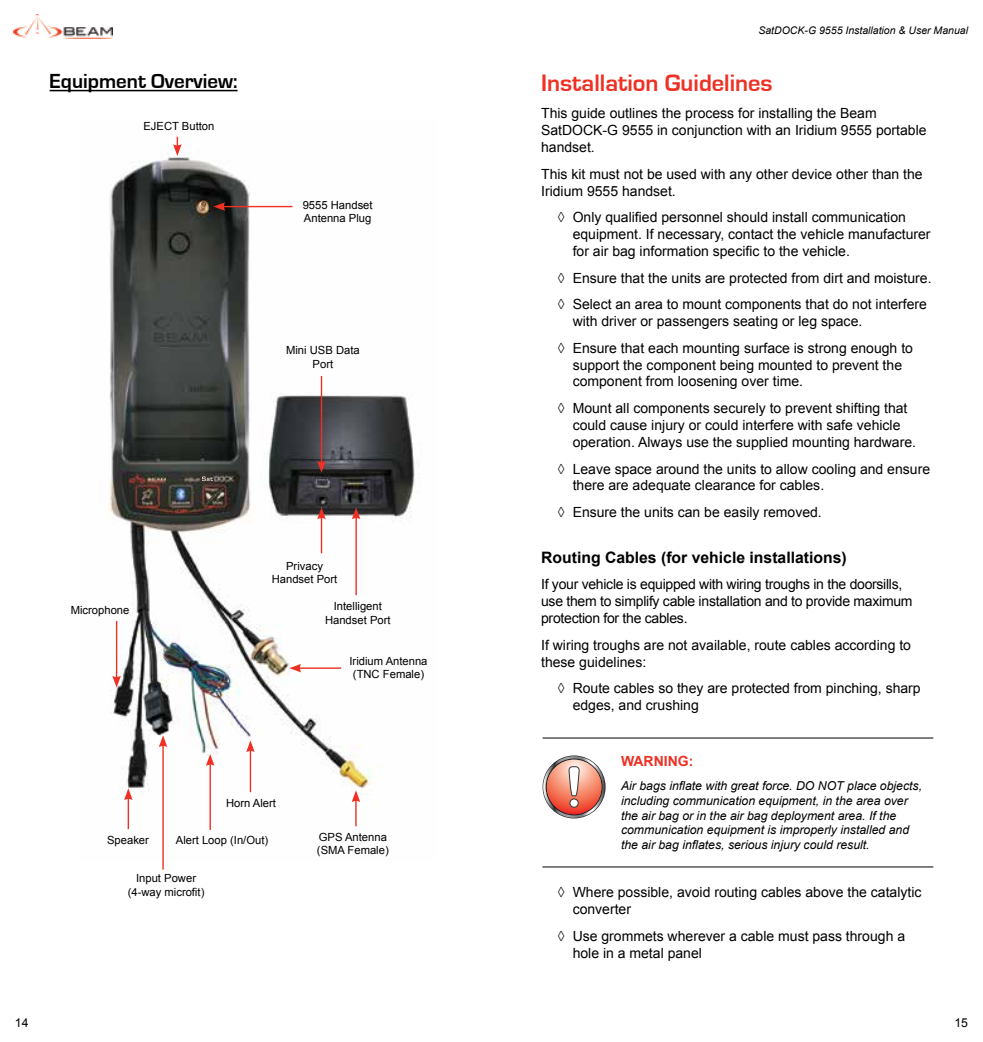
<style>
.page{position:relative;width:983px;height:1042px;background:#fff}
.page>*{position:absolute;margin:0;border:0;box-sizing:border-box;transform-origin:0 0}
.t1{font:700 24.5px "Eurostile";color:#ee3124}
.t2{font:700 21px "Eurostile";color:#000}
.t3{font:700 15.75px "Arial";color:#000}
.t4{font:14px/16.8px "Arial";color:#000}
.t5{font:14px/16.8px "Arial";letter-spacing:-.02em;color:#000}
.t6{font:700 14px "Arial";color:#ee3124}
.t7{font:italic 12.25px/14.7px "Arial";color:#000}
.t8{font:12.25px "Arial";color:#000}
.t9{font:11.2px/13.5px "Arial";color:#000;text-align:center}
.t10{font:italic 10.5px "Arial";color:#000}
</style>
<div class="page">
<img style="left:14px;top:15px;width:98px;height:24px">
<hr style="left:50px;top:90px;width:187px;height:1px;background:#000">
<img style="left:109px;top:136px;width:310px;height:694px">
<svg style="left:173px;top:137px;width:9px;height:19px"></svg>
<hr style="left:222px;top:206px;width:70px;height:1px;background:#ee3124">
<svg style="left:213px;top:202px;width:12px;height:9px"></svg>
<hr style="left:321px;top:376px;width:1px;height:88px;background:#ee3124">
<svg style="left:317px;top:461px;width:9px;height:12px"></svg>
<hr style="left:321px;top:516px;width:1px;height:37px;background:#ee3124">
<svg style="left:317px;top:507px;width:9px;height:12px"></svg>
<hr style="left:355px;top:516px;width:2px;height:79px;background:#ee3124">
<svg style="left:352px;top:507px;width:8px;height:12px"></svg>
<hr style="left:298px;top:667px;width:43px;height:2px;background:#ee3124">
<svg style="left:289px;top:664px;width:12px;height:8px"></svg>
<hr style="left:250px;top:749px;width:1px;height:43px;background:#ee3124">
<svg style="left:246px;top:740px;width:9px;height:12px"></svg>
<svg style="left:351px;top:790px;width:9px;height:36px"></svg>
<hr style="left:128px;top:797px;width:1px;height:32px;background:#ee3124">
<svg style="left:124px;top:788px;width:9px;height:12px"></svg>
<hr style="left:116px;top:621px;width:1px;height:57px;background:#ee3124">
<svg style="left:112px;top:676px;width:9px;height:11px"></svg>
<hr style="left:209px;top:763px;width:2px;height:67px;background:#ee3124">
<svg style="left:206px;top:754px;width:8px;height:12px"></svg>
<hr style="left:162px;top:744px;width:2px;height:125px;background:#ee3124">
<svg style="left:159px;top:735px;width:8px;height:12px"></svg>
<hr style="left:542px;top:737px;width:391px;height:1px;background:#000">
<hr style="left:542px;top:866px;width:391px;height:1px;background:#000">
<svg style="left:542px;top:755px;width:63px;height:63px"></svg>
<svg style="left:543px;top:756px;width:61px;height:62px"></svg>
<div style="left:545px;top:758px;width:57px;height:57px;border:1px solid #191919;border-radius:50%"></div>
<svg style="left:546px;top:759px;width:55px;height:55px;background:#ee876f"></svg>
<div style="left:569px;top:799px;width:9px;height:8px;background:#fff;border-radius:50%"></div>
<div style="left:569px;top:798px;width:9px;height:9px;border:1px solid #353635;border-radius:50%"></div>
<svg style="left:569px;top:767px;width:10px;height:29px"></svg>
<div style="left:568px;top:766px;width:11px;height:30px;border:1px solid #353635;border-radius:3px"></div>
<h2 class="t2" style="left:50px;top:70px;width:189px">Equipment Overview:</h2>
<p class="t9" style="left:143px;top:119px;width:72px">EJECT Button</p>
<p class="t9" style="left:302px;top:198px;width:71px;text-align:left">9555 Handset<br>Antenna Plug</p>
<p class="t9" style="left:286px;top:343px;width:75px">Mini USB Data<br>Port</p>
<p class="t9" style="left:71px;top:603px;width:60px">Microphone</p>
<p class="t9" style="left:272px;top:559px;width:67px">Privacy<br>Handset Port</p>
<p class="t9" style="left:325px;top:599px;width:67px">Intelligent<br>Handset Port</p>
<p class="t9" style="left:226px;top:796px;width:51px">Horn Alert</p>
<p class="t9" style="left:349px;top:654px;width:80px">Iridium Antenna (TNC Female)</p>
<p class="t9" style="left:107px;top:833px;width:43px">Speaker</p>
<p class="t9" style="left:176px;top:833px;width:94px">Alert Loop (In/Out)</p>
<p class="t9" style="left:128px;top:871px;width:78px">Input Power (4-way microfit)</p>
<p class="t9" style="left:317px;top:830px;width:73px;text-align:left">GPS Antenna (SMA Female)</p>
<p class="t10" style="left:758px;top:24px;width:211px">SatDOCK-G 9555 Installation &amp; User Manual</p>
<h1 class="t1" style="left:541px;top:69px;width:233px">Installation Guidelines</h1>
<p class="t4" style="left:541px;top:105px;width:387px">This guide outlines the process for installing the Beam<br>SatDOCK-G 9555 in conjunction with an Iridium 9555 portable handset.</p>
<p class="t4" style="left:541px;top:165px;width:383px">This kit must not be used with any other device other than the<br>Iridium 9555 handset.</p>
<p class="t4" style="left:572px;top:209px;width:359px;text-indent:-15px">◊ Only qualified personnel should install communication equipment. If necessary, contact the vehicle manufacturer for air bag information specific to the vehicle.</p>
<p class="t4" style="left:557px;top:264px;width:375px;line-height:26.8px">◊ Ensure that the units are protected from dirt and moisture. ◊ Select an area to mount components that do not interfere</p>
<p class="t4" style="left:557px;top:308px;width:356px;line-height:26.8px;text-indent:15px">with driver or passengers seating or leg space.<br>◊ Ensure that each mounting surface is strong enough to</p>
<p class="t4" style="left:572px;top:356px;width:331px">support the component being mounted to prevent the component from loosening over time.</p>
<p class="t4" style="left:572px;top:400px;width:345px;text-indent:-15px">◊ Mount all components securely to prevent shifting that could cause injury or could interfere with safe vehicle operation. Always use the supplied mounting hardware.</p>
<p class="t4" style="left:572px;top:460px;width:359px;text-indent:-15px">◊ Leave space around the units to allow cooling and ensure there are adequate clearance for cables.</p>
<p class="t4" style="left:557px;top:504px;width:265px">◊ Ensure the units can be easily removed.</p>
<p class="t3" style="left:541px;top:546px;width:307px">Routing Cables (for vehicle installations)</p>
<p class="t5" style="left:541px;top:576px;width:373px">If your vehicle is equipped with wiring troughs in the doorsills, use them to simplify cable installation and to provide maximum protection for the cables.</p>
<p class="t4" style="left:541px;top:636px;width:371px">If wiring troughs are not available, route cables according to these guidelines:</p>
<p class="t4" style="left:572px;top:680px;width:349px;text-indent:-15px">◊ Route cables so they are protected from pinching, sharp edges, and crushing</p>
<p class="t6" style="left:621px;top:751px;width:74px">WARNING:</p>
<p class="t7" style="left:621px;top:779px;width:302px">Air bags inflate with great force. DO NOT place objects, including communication equipment, in the area over the air bag or in the air bag deployment area. If the communication equipment is improperly installed and the air bag inflates, serious injury could result.</p>
<p class="t4" style="left:572px;top:884px;width:350px;text-indent:-15px">◊ Where possible, avoid routing cables above the catalytic converter</p>
<p class="t4" style="left:572px;top:927px;width:334px;text-indent:-15px">◊ Use grommets wherever a cable must pass through a hole in a metal panel</p>
<p class="t8" style="left:15px;top:1015px;width:15px">14</p>
<p class="t8" style="left:954px;top:1015px;width:15px">15</p>
</div>
